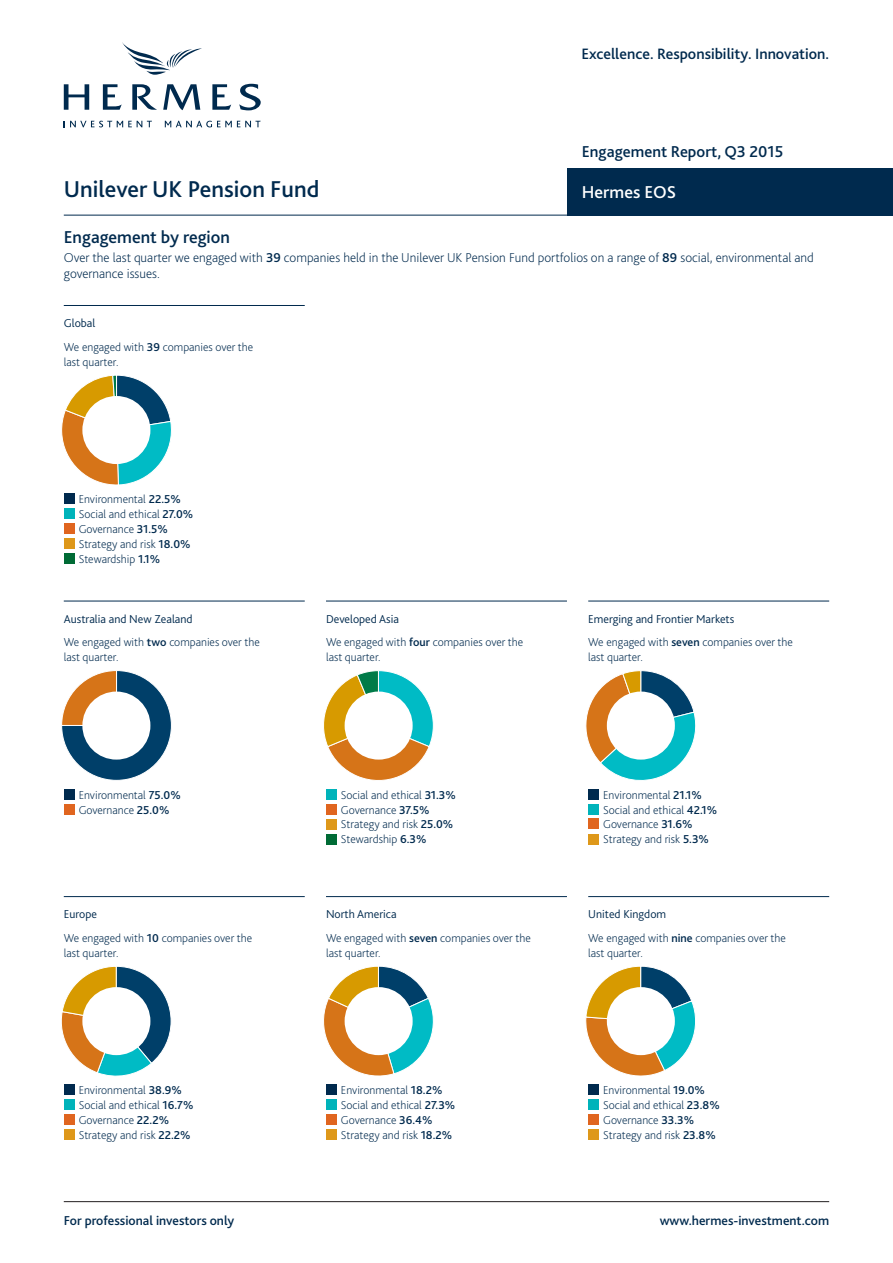
<style>
.page{position:relative;width:893px;height:1263px;background:#fff}
.page>*{position:absolute;margin:0;border:0;box-sizing:border-box;transform-origin:0 0}
.t1{font:500 24px "Bliss 2";color:#002a4e}
.t2{font:500 18px "Bliss 2";color:#002a4e}
.t3{font:500 18px "Bliss 2";color:#fff}
.t4{font:500 16.5px "Bliss 2";color:#002a4e}
.t5{font:500 15.75px "Bliss 2";color:#002a4e}
.t6{font:200 13.5px/16.5px "Bliss 2";color:#002a4e}
.t7{font:500 13.5px "Bliss 2";color:#002a4e}
.t8{font:200 12px/14.9px "Bliss 2";color:#002a4e}
.s1{font-weight:500}
.s2{font-weight:300}
</style>
<div class="page">
<svg style="left:64px;top:84px;width:25px;height:26px"></svg>
<svg style="left:103px;top:84px;width:19px;height:26px"></svg>
<svg style="left:212px;top:84px;width:19px;height:26px"></svg>
<svg style="left:132px;top:84px;width:25px;height:26px"></svg>
<svg style="left:163px;top:84px;width:37px;height:26px"></svg>
<svg style="left:239px;top:84px;width:22px;height:26px"></svg>
<svg style="left:64px;top:121px;width:88px;height:6px"></svg>
<svg style="left:165px;top:121px;width:96px;height:6px"></svg>
<svg style="left:122px;top:42px;width:80px;height:33px"></svg>
<hr style="left:64px;top:215px;width:829px;height:1px;background:#002a4e">
<div style="left:567px;top:168px;width:326px;height:47px;background:#002a4e"></div>
<hr style="left:64px;top:1201px;width:765px;height:1px;background:#231f20">
<hr style="left:64px;top:305px;width:241px;height:1px;background:#002a4e">
<hr style="left:64px;top:601px;width:241px;height:1px;background:#002a4e">
<hr style="left:64px;top:896px;width:241px;height:1px;background:#002a4e">
<hr style="left:326px;top:601px;width:241px;height:1px;background:#002a4e">
<hr style="left:326px;top:896px;width:241px;height:1px;background:#002a4e">
<hr style="left:588px;top:601px;width:241px;height:1px;background:#002a4e">
<hr style="left:588px;top:896px;width:241px;height:1px;background:#002a4e">
<div style="left:64px;top:493px;width:10px;height:11px;background:#002a4e"></div>
<div style="left:64px;top:508px;width:10px;height:11px;background:#00b3ba"></div>
<div style="left:64px;top:523px;width:10px;height:11px;background:#e0651f"></div>
<div style="left:64px;top:538px;width:10px;height:11px;background:#de981a"></div>
<div style="left:64px;top:553px;width:10px;height:11px;background:#006b35"></div>
<div style="left:64px;top:789px;width:10px;height:10px;background:#002a4e"></div>
<div style="left:64px;top:804px;width:10px;height:10px;background:#e0651f"></div>
<div style="left:326px;top:789px;width:10px;height:10px;background:#00b3ba"></div>
<div style="left:326px;top:804px;width:10px;height:10px;background:#e0651f"></div>
<div style="left:326px;top:819px;width:10px;height:10px;background:#de981a"></div>
<div style="left:326px;top:834px;width:10px;height:10px;background:#006b35"></div>
<div style="left:588px;top:789px;width:11px;height:10px;background:#002a4e"></div>
<div style="left:588px;top:804px;width:11px;height:10px;background:#00b3ba"></div>
<div style="left:588px;top:819px;width:11px;height:10px;background:#e0651f"></div>
<div style="left:588px;top:834px;width:11px;height:10px;background:#de981a"></div>
<div style="left:64px;top:1084px;width:10px;height:11px;background:#002a4e"></div>
<div style="left:64px;top:1099px;width:10px;height:11px;background:#00b3ba"></div>
<div style="left:64px;top:1114px;width:10px;height:11px;background:#e0651f"></div>
<div style="left:64px;top:1129px;width:10px;height:11px;background:#de981a"></div>
<div style="left:588px;top:1084px;width:11px;height:11px;background:#002a4e"></div>
<div style="left:588px;top:1099px;width:11px;height:11px;background:#00b3ba"></div>
<div style="left:588px;top:1114px;width:11px;height:11px;background:#e0651f"></div>
<div style="left:588px;top:1129px;width:11px;height:11px;background:#de981a"></div>
<div style="left:326px;top:1084px;width:10px;height:11px;background:#002a4e"></div>
<div style="left:326px;top:1099px;width:10px;height:11px;background:#00b3ba"></div>
<div style="left:326px;top:1114px;width:10px;height:11px;background:#e0651f"></div>
<div style="left:326px;top:1129px;width:10px;height:11px;background:#de981a"></div>
<svg style="left:61px;top:375px;width:111px;height:110px"></svg>
<svg style="left:61px;top:670px;width:111px;height:111px"></svg>
<svg style="left:61px;top:966px;width:110px;height:111px"></svg>
<svg style="left:323px;top:671px;width:111px;height:110px"></svg>
<svg style="left:323px;top:966px;width:111px;height:110px"></svg>
<svg style="left:585px;top:671px;width:111px;height:110px"></svg>
<svg style="left:585px;top:966px;width:111px;height:110px"></svg>
<div style="left:82px;top:396px;width:68px;height:68px;background:#fff;border-radius:50%"></div>
<div style="left:82px;top:691px;width:68px;height:69px;background:#fff;border-radius:50%"></div>
<div style="left:82px;top:987px;width:68px;height:68px;background:#fff;border-radius:50%"></div>
<div style="left:345px;top:691px;width:68px;height:69px;background:#fff;border-radius:50%"></div>
<div style="left:345px;top:987px;width:68px;height:68px;background:#fff;border-radius:50%"></div>
<div style="left:607px;top:691px;width:68px;height:69px;background:#fff;border-radius:50%"></div>
<div style="left:607px;top:987px;width:68px;height:68px;background:#fff;border-radius:50%"></div>
<h1 class="t1" style="left:64px;top:174px;width:257px">Unilever UK Pension Fund</h1>
<h3 class="t5" style="left:581px;top:44px;width:249px">Excellence. Responsibility. Innovation.</h3>
<h3 class="t4" style="left:582px;top:142px;width:203px">Engagement Report, Q3 2015</h3>
<h2 class="t3" style="left:582px;top:180px;width:96px">Hermes EOS</h2>
<h2 class="t2" style="left:64px;top:226px;width:168px">Engagement by region</h2>
<p class="t6" style="left:64px;top:249px;width:752px">Over the last quarter we engaged with <span class="s1">39</span> companies held in the Unilever UK Pension Fund portfolios on a range of <span class="s1">89</span> social, environmental and governance issues.</p>
<p class="t8" style="left:64px;top:311px;width:191px;line-height:23.5px"><span class="s2">Global<br></span>We engaged with <span class="s1">39</span> companies over the</p>
<p class="t8" style="left:64px;top:354px;width:56px">last quarter.</p>
<p class="t8" style="left:79px;top:492px;width:116px">Environmental <span class="s1">22.5%<br></span>Social and ethical <span class="s1">27.0%<br></span>Governance <span class="s1">31.5%<br></span>Strategy and risk <span class="s1">18.0%<br></span>Stewardship <span class="s1">1.1%</span></p>
<p class="t8" style="left:64px;top:607px;width:197px;line-height:23.5px"><span class="s2">Australia and New Zealand<br></span>We engaged with <span class="s1">two</span> companies over the</p>
<p class="t8" style="left:64px;top:650px;width:56px">last quarter.</p>
<p class="t8" style="left:326px;top:607px;width:199px;line-height:23.5px"><span class="s2">Developed Asia<br></span>We engaged with <span class="s1">four</span> companies over the</p>
<p class="t8" style="left:326px;top:650px;width:56px">last quarter.</p>
<p class="t8" style="left:588px;top:607px;width:206px;line-height:23.5px"><span class="s2">Emerging and Frontier Markets<br></span>We engaged with <span class="s1">seven</span> companies over the</p>
<p class="t8" style="left:588px;top:650px;width:56px">last quarter.</p>
<p class="t8" style="left:79px;top:787px;width:104px">Environmental <span class="s1">75.0%<br></span>Governance <span class="s1">25.0%</span></p>
<p class="t8" style="left:341px;top:787px;width:117px">Social and ethical <span class="s1">31.3%<br></span>Governance <span class="s1">37.5%<br></span>Strategy and risk <span class="s1">25.0%<br></span>Stewardship <span class="s1">6.3%</span></p>
<p class="t8" style="left:603px;top:787px;width:116px">Environmental <span class="s1">21.1%<br></span>Social and ethical <span class="s1">42.1%<br></span>Governance <span class="s1">31.6%<br></span>Strategy and risk <span class="s1">5.3%</span></p>
<p class="t8" style="left:64px;top:902px;width:190px;line-height:23.5px"><span class="s2">Europe<br></span>We engaged with <span class="s1">10</span> companies over the</p>
<p class="t8" style="left:64px;top:945px;width:56px">last quarter.</p>
<p class="t8" style="left:326px;top:902px;width:206px;line-height:23.5px"><span class="s2">North America<br></span>We engaged with <span class="s1">seven</span> companies over the</p>
<p class="t8" style="left:326px;top:945px;width:56px">last quarter.</p>
<p class="t8" style="left:588px;top:902px;width:199px;line-height:23.5px"><span class="s2">United Kingdom<br></span>We engaged with <span class="s1">nine</span> companies over the</p>
<p class="t8" style="left:588px;top:945px;width:56px">last quarter.</p>
<p class="t8" style="left:79px;top:1083px;width:116px">Environmental <span class="s1">38.9%<br></span>Social and ethical <span class="s1">16.7%<br></span>Governance <span class="s1">22.2%<br></span>Strategy and risk <span class="s1">22.2%</span></p>
<p class="t8" style="left:603px;top:1083px;width:118px">Environmental <span class="s1">19.0%<br></span>Social and ethical <span class="s1">23.8%<br></span>Governance <span class="s1">33.3%<br></span>Strategy and risk <span class="s1">23.8%</span></p>
<p class="t8" style="left:341px;top:1083px;width:116px">Environmental <span class="s1">18.2%<br></span>Social and ethical <span class="s1">27.3%<br></span>Governance <span class="s1">36.4%<br></span>Strategy and risk <span class="s1">18.2%</span></p>
<p class="t7" style="left:64px;top:1212px;width:172px">For professional investors only</p>
<p class="t7" style="left:660px;top:1212px;width:171px">www.hermes-investment.com</p>
</div>
